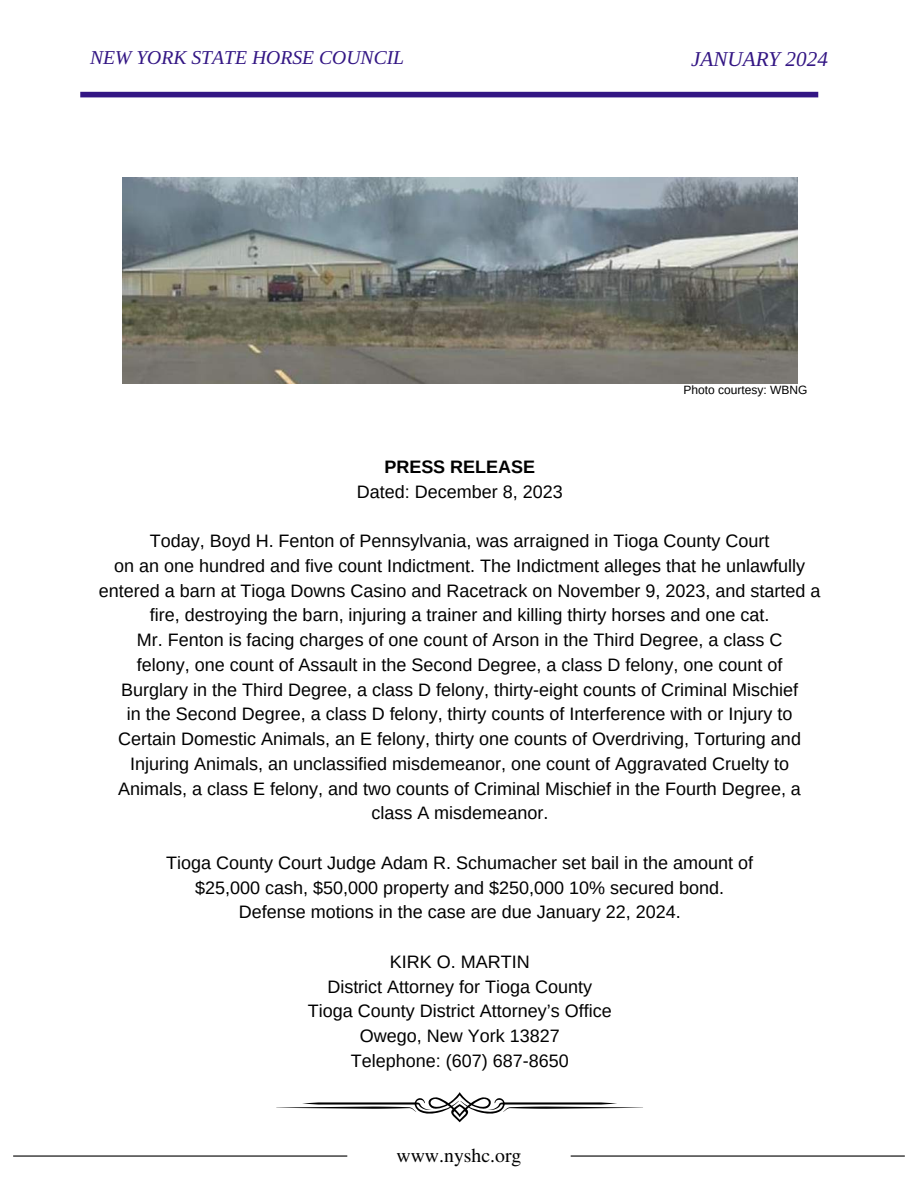
<style>
.page{position:relative;width:918px;height:1188px;background:#fff}
.page>*{position:absolute;margin:0;border:0;box-sizing:border-box;transform-origin:0 0}
.t1{font:italic 21.15px "Libra Serif Modern";color:#331684}
.t2{font:19.8px "Te X Gyre Termes";color:#000}
.t3{font:italic 19.65px "Libra Serif Modern";color:#331684}
.t4{font:18px/24.8px "Arimo";color:#000;text-align:center}
.t5{font:700 18px "Arimo";color:#000}
.t6{font:12px "Arimo";color:#000}
</style>
<div class="page">
<hr style="left:13px;top:1155px;width:334px;height:2px;background:#000">
<hr style="left:571px;top:1155px;width:334px;height:2px;background:#000">
<div style="left:80px;top:92px;width:738px;height:5px;background:#331684"></div>
<svg style="left:276px;top:1092px;width:367px;height:30px"></svg>
<img style="left:122px;top:178px;width:675px;height:206px">
<p class="t3" style="left:90px;top:46px;width:316px">NEW YORK STATE HORSE COUNCIL</p>
<p class="t1" style="left:691px;top:47px;width:138px">JANUARY 2024</p>
<p class="t6" style="left:684px;top:384px;width:125px">Photo courtesy: WBNG</p>
<p class="t5" style="left:384px;top:457px;width:152px">PRESS RELEASE</p>
<p class="t4" style="left:357px;top:479px;width:207px">Dated: December 8, 2023</p>
<p class="t4" style="left:99px;top:528px;width:723px">Today, Boyd H. Fenton of Pennsylvania, was arraigned in Tioga County Court<br>on an one hundred and five count Indictment. The Indictment alleges that he unlawfully entered a barn at Tioga Downs Casino and Racetrack on November 9, 2023, and started a fire, destroying the barn, injuring a trainer and killing thirty horses and one cat.<br>Mr. Fenton is facing charges of one count of Arson in the Third Degree, a class C<br>felony, one count of Assault in the Second Degree, a class D felony, one count of<br>Burglary in the Third Degree, a class D felony, thirty-eight counts of Criminal Mischief<br>in the Second Degree, a class D felony, thirty counts of Interference with or Injury to Certain Domestic Animals, an E felony, thirty one counts of Overdriving, Torturing and Injuring Animals, an unclassified misdemeanor, one count of Aggravated Cruelty to Animals, a class E felony, and two counts of Criminal Mischief in the Fourth Degree, a class A misdemeanor.</p>
<p class="t4" style="left:166px;top:850px;width:588px">Tioga County Court Judge Adam R. Schumacher set bail in the amount of $25,000 cash, $50,000 property and $250,000 10% secured bond.<br>Defense motions in the case are due January 22, 2024.</p>
<p class="t4" style="left:308px;top:949px;width:305px">KIRK O. MARTIN<br>District Attorney for Tioga County<br>Tioga County District Attorney’s Office<br>Owego, New York 13827<br>Telephone: (607) 687-8650</p>
<p class="t2" style="left:396px;top:1142px;width:127px">www.nyshc.org</p>
</div>
